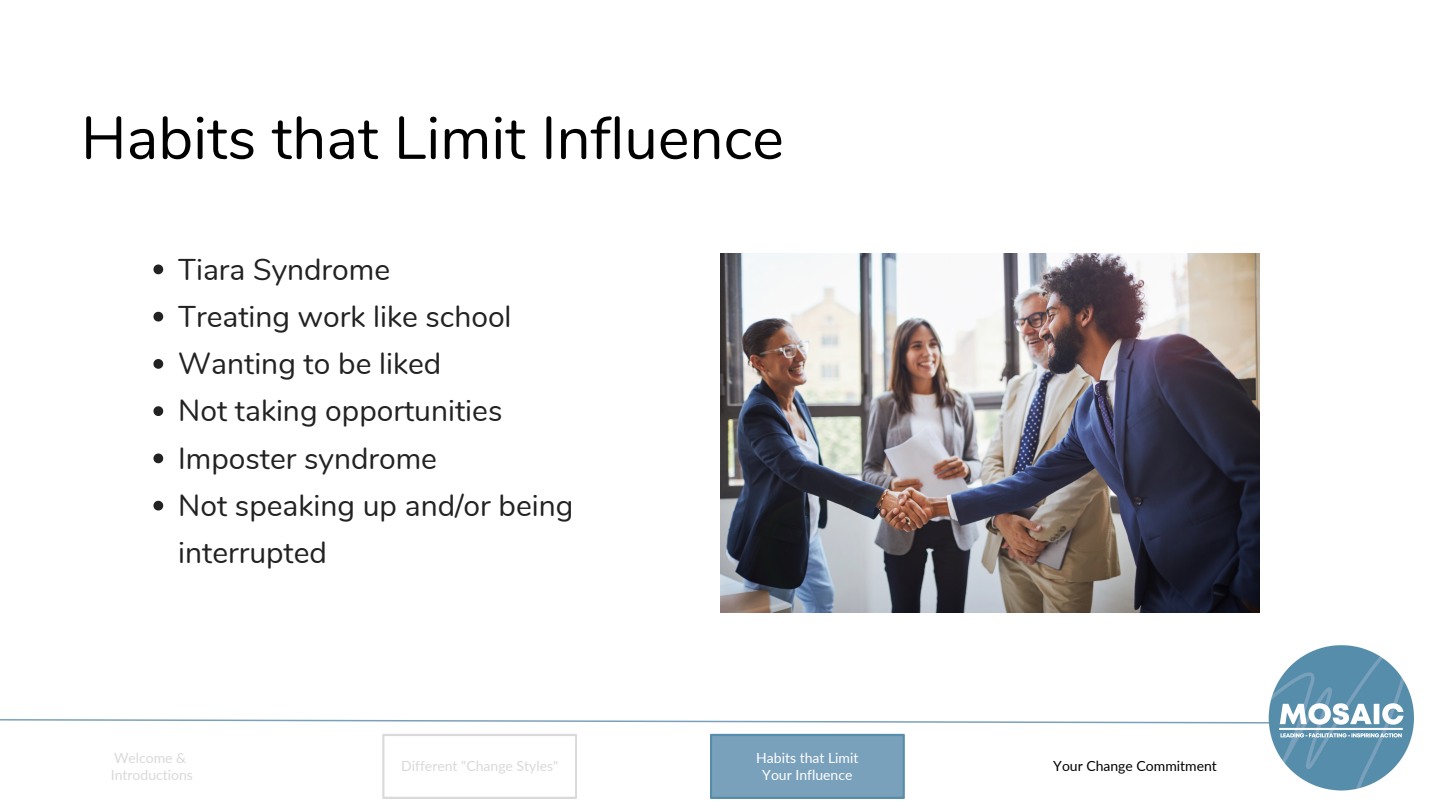
<style>
.page{position:relative;width:1440px;height:810px;background:#fff}
.page>*{position:absolute;margin:0;border:0;box-sizing:border-box;transform-origin:0 0}
.t1{font:60px "Nunito";color:#000}
.t2{font:30px/47.2px "Nunito";color:#222}
.t3{font:14px "Lato";color:#d9d9d9}
.t4{font:14px "Lato";color:#fff}
.t5{font:14px "Lato";color:#000}
</style>
<div class="page">
<svg style="left:153px;top:265px;width:10px;height:9px"></svg>
<svg style="left:153px;top:312px;width:10px;height:10px"></svg>
<svg style="left:153px;top:359px;width:10px;height:10px"></svg>
<svg style="left:153px;top:406px;width:10px;height:10px"></svg>
<svg style="left:153px;top:454px;width:10px;height:9px"></svg>
<svg style="left:153px;top:501px;width:10px;height:10px"></svg>
<img style="left:721px;top:253px;width:539px;height:360px">
<svg style="left:0;top:719px;width:1263px;height:5px"></svg>
<svg style="left:710px;top:734px;width:195px;height:65px;background:#769fb9"></svg>
<svg style="left:382px;top:734px;width:195px;height:65px"></svg>
<img style="left:1263px;top:645px;width:151px;height:146px">
<p class="t1" style="left:81px;top:98px;width:704px">Habits that Limit Influence</p>
<p class="t2" style="left:178px;top:246px;width:213px">Tiara Syndrome</p>
<p class="t2" style="left:178px;top:293px;width:335px">Treating work like school</p>
<p class="t2" style="left:178px;top:341px;width:265px">Wanting to be liked</p>
<p class="t2" style="left:178px;top:388px;width:326px">Not taking opportunities</p>
<p class="t2" style="left:178px;top:435px;width:260px">Imposter syndrome</p>
<p class="t2" style="left:178px;top:482px;width:397px">Not speaking up and/or being interrupted</p>
<p class="t3" style="left:114px;top:749px;width:74px">Welcome &amp;</p>
<p class="t3" style="left:111px;top:766px;width:84px">Introductions</p>
<p class="t3" style="left:401px;top:758px;width:159px">Different "Change Styles"</p>
<p class="t4" style="left:756px;top:749px;width:104px">Habits that Limit</p>
<p class="t4" style="left:762px;top:766px;width:92px">Your Influence</p>
<p class="t5" style="left:1053px;top:758px;width:165px">Your Change Commitment</p>
</div>
